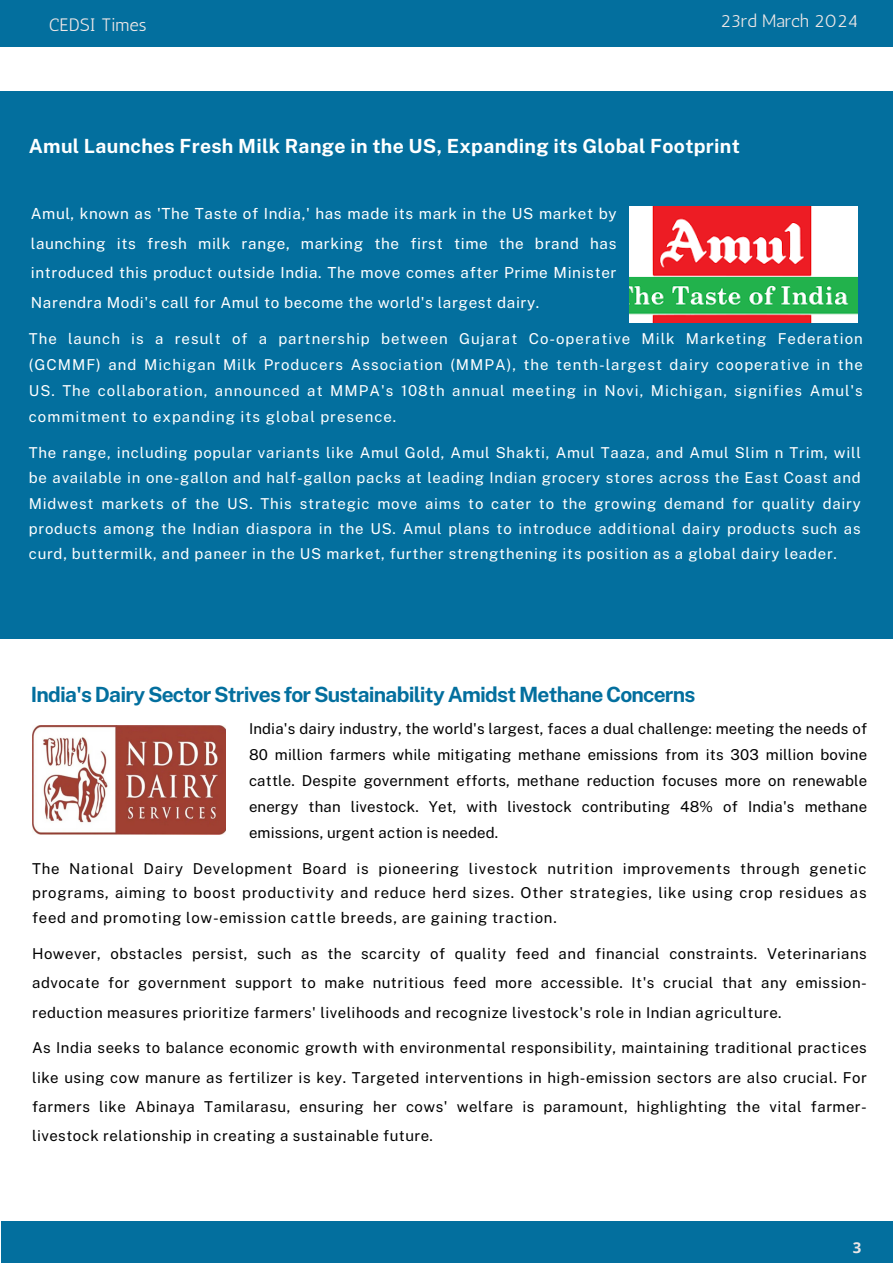
<style>
.page{position:relative;width:893px;height:1263px;background:#fff}
.page>*{position:absolute;margin:0;border:0;box-sizing:border-box;transform-origin:0 0}
.t1{font:700 21px "Public Sans";letter-spacing:-.04em;color:#036f9e}
.t2{font:700 19.5px "Public Sans";letter-spacing:.015em;color:#fff}
.t3{font:18px "Antic";color:#ede7e7}
.t4{font:15.3px/29.8px "Public Sans";letter-spacing:.04em;color:#fff;text-align:justify}
.t5{font:15px/29.2px "Public Sans";letter-spacing:.03em;color:#000;text-align:justify}
.t6{font:15px/25.3px "Public Sans";letter-spacing:.06em;color:#fff;text-align:justify}
.t7{font:700 15px "Open Sans";color:#ede7e7}
</style>
<div class="page">
<div style="left:0;top:0;width:893px;height:46px;background:#036f9e"></div>
<div style="left:0;top:92px;width:893px;height:547px;background:#036f9e"></div>
<div style="left:1px;top:1222px;width:892px;height:41px;background:#036f9e"></div>
<img style="left:630px;top:207px;width:227px;height:115px">
<img style="left:32px;top:725px;width:193px;height:109px">
<h1 class="t3" style="left:49px;top:14px;width:99px">CEDSI Times</h1>
<p class="t3" style="left:720px;top:11px;width:139px">23rd March 2024</p>
<p class="t2" style="left:29px;top:135px;width:712px">Amul Launches Fresh Milk Range in the US, Expanding its Global Footprint</p>
<p class="t4" style="left:31px;top:198px;width:587px">Amul, known as 'The Taste of India,' has made its mark in the US market by launching its fresh milk range, marking the first time the brand has introduced this product outside India. The move comes after Prime Minister Narendra Modi's call for Amul to become the world's largest dairy.</p>
<p class="t6" style="left:29px;top:326px;width:835px;line-height:25.9px">The launch is a result of a partnership between Gujarat Co-operative Milk Marketing Federation (GCMMF) and Michigan Milk Producers Association (MMPA), the tenth-largest dairy cooperative in the US. The collaboration, announced at MMPA's 108th annual meeting in Novi, Michigan, signifies Amul's commitment to expanding its global presence.</p>
<p class="t6" style="left:29px;top:440px;width:833px">The range, including popular variants like Amul Gold, Amul Shakti, Amul Taaza, and Amul Slim n Trim, will be available in one-gallon and half-gallon packs at leading Indian grocery stores across the East Coast and Midwest markets of the US. This strategic move aims to cater to the growing demand for quality dairy products among the Indian diaspora in the US. Amul plans to introduce additional dairy products such as curd, buttermilk, and paneer in the US market, further strengthening its position as a global dairy leader.</p>
<p class="t1" style="left:31px;top:682px;width:666px">India's Dairy Sector Strives for Sustainability Amidst Methane Concerns</p>
<p class="t5" style="left:249px;top:716px;width:620px;line-height:25.9px">India's dairy industry, the world's largest, faces a dual challenge: meeting the needs of 80 million farmers while mitigating methane emissions from its 303 million bovine cattle. Despite government efforts, methane reduction focuses more on renewable energy than livestock. Yet, with livestock contributing 48% of India's methane emissions, urgent action is needed.</p>
<p class="t5" style="left:32px;top:856px;width:836px;line-height:24.8px">The National Dairy Development Board is pioneering livestock nutrition improvements through genetic programs, aiming to boost productivity and reduce herd sizes. Other strategies, like using crop residues as feed and promoting low-emission cattle breeds, are gaining traction.</p>
<p class="t5" style="left:32px;top:939px;width:836px">However, obstacles persist, such as the scarcity of quality feed and financial constraints. Veterinarians advocate for government support to make nutritious feed more accessible. It's crucial that any emission&shy;reduction measures prioritize farmers' livelihoods and recognize livestock's role in Indian agriculture.</p>
<p class="t5" style="left:32px;top:1033px;width:836px">As India seeks to balance economic growth with environmental responsibility, maintaining traditional practices like using cow manure as fertilizer is key. Targeted interventions in high-emission sectors are also crucial. For farmers like Abinaya Tamilarasu, ensuring her cows' welfare is paramount, highlighting the vital farmer&shy;livestock relationship in creating a sustainable future.</p>
<h1 class="t7" style="left:852px;top:1237px;width:10px">3</h1>
</div>
